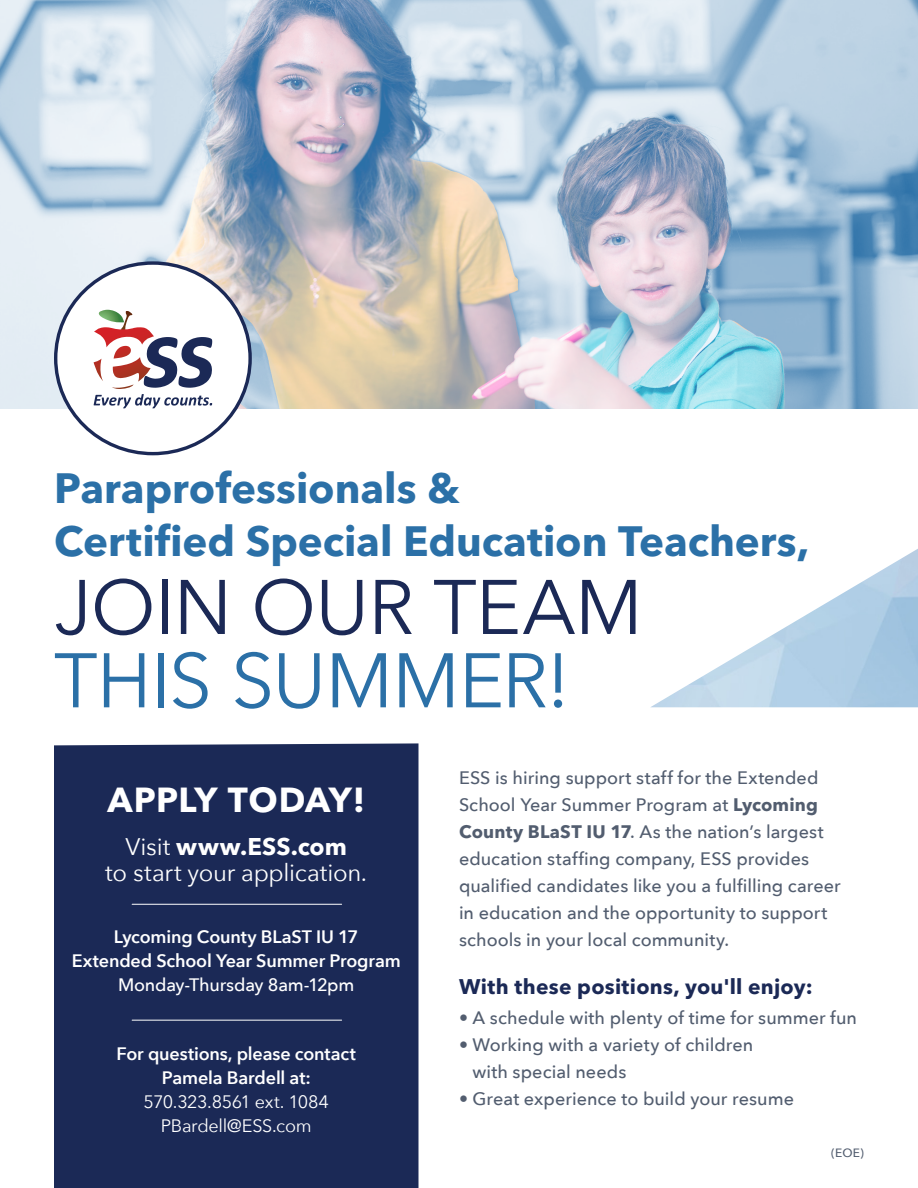
<style>
.page{position:relative;width:918px;height:1188px;background:#fff}
.page>*{position:absolute;margin:0;border:0;box-sizing:border-box;transform-origin:0 0}
.t1{font:76.35px/73.3px "Avenir Next";letter-spacing:-.01em;color:#1b2956}
.t2{font:700 42px/52.5px "Avenir Next LT Pro";color:#2b70a7}
.t3{font:700 34.5px "Avenir Next LT Pro";letter-spacing:.01em;color:#fff}
.t4{font:24px/25.5px "Avenir Next";letter-spacing:-.01em;color:#fff;text-align:center}
.t5{font:700 21px "Avenir Next LT Pro";letter-spacing:.01em;color:#1b2956}
.t6{font:500 18px/27px "Avenir Next";color:#525d6f}
.t7{font:600 18px/24px "Avenir Next";letter-spacing:-.01em;color:#fff;text-align:center}
.t8{font:500 12px "Avenir Next";color:#525d6f}
.s1{color:#2b70a7}
.s2{font-family:"Avenir Next LT Pro";font-weight:700}
.s3{font-weight:500}
.s4{font-weight:400}
</style>
<div class="page">
<img style="left:0;top:0;width:918px;height:408px">
<div style="left:56px;top:263px;width:194px;height:191px;background:#fff;border-radius:50%"></div>
<svg style="left:94px;top:310px;width:118px;height:98px"></svg>
<div style="left:54px;top:743px;width:364px;height:445px;background:#1b2956"></div>
<hr style="left:132px;top:904px;width:210px;height:1px;background:#fff">
<hr style="left:132px;top:1020px;width:210px;height:1px;background:#fff">
<img style="left:651px;top:549px;width:267px;height:158px">
<p class="t2" style="left:54px;top:462px;width:757px">Paraprofessionals &amp;<br>Certified Special Education Teachers,</p>
<p class="t1" style="left:54px;top:567px;width:590px">JOIN OUR TEAM<br><span class="s1">THIS SUMMER!</span></p>
<p class="t3" style="left:107px;top:778px;width:259px">APPLY TODAY!</p>
<p class="t4" style="left:105px;top:833px;width:263px">Visit <span class="s2">www.ESS.com<br></span>to start your application.</p>
<p class="t7" style="left:72px;top:925px;width:331px">Lycoming County BLaST IU 17<br>Extended School Year Summer Program<br><span class="s3">Monday-Thursday 8am-12pm</span></p>
<p class="t7" style="left:117px;top:1041px;width:241px">For questions, please contact<br>Pamela Bardell at:<br><span class="s4">570.323.8561 ext. 1084<br>PBardell@ESS.com</span></p>
<p class="t6" style="left:459px;top:764px;width:383px">ESS is hiring support staff for the Extended School Year Summer Program at <span class="s2">Lycoming County BLaST IU 17</span>. As the nation’s largest education staffing company, ESS provides qualified candidates like you a fulfilling career in education and the opportunity to support schools in your local community.</p>
<p class="t5" style="left:459px;top:974px;width:355px">With these positions, you'll enjoy:</p>
<p class="t6" style="left:459px;top:1004px;width:400px">• A schedule with plenty of time for summer fun</p>
<p class="t6" style="left:472px;top:1031px;width:282px;text-indent:-14px">• Working with a variety of children with special needs</p>
<p class="t6" style="left:459px;top:1085px;width:336px">• Great experience to build your resume</p>
<p class="t8" style="left:831px;top:1142px;width:34px">(EOE)</p>
</div>
